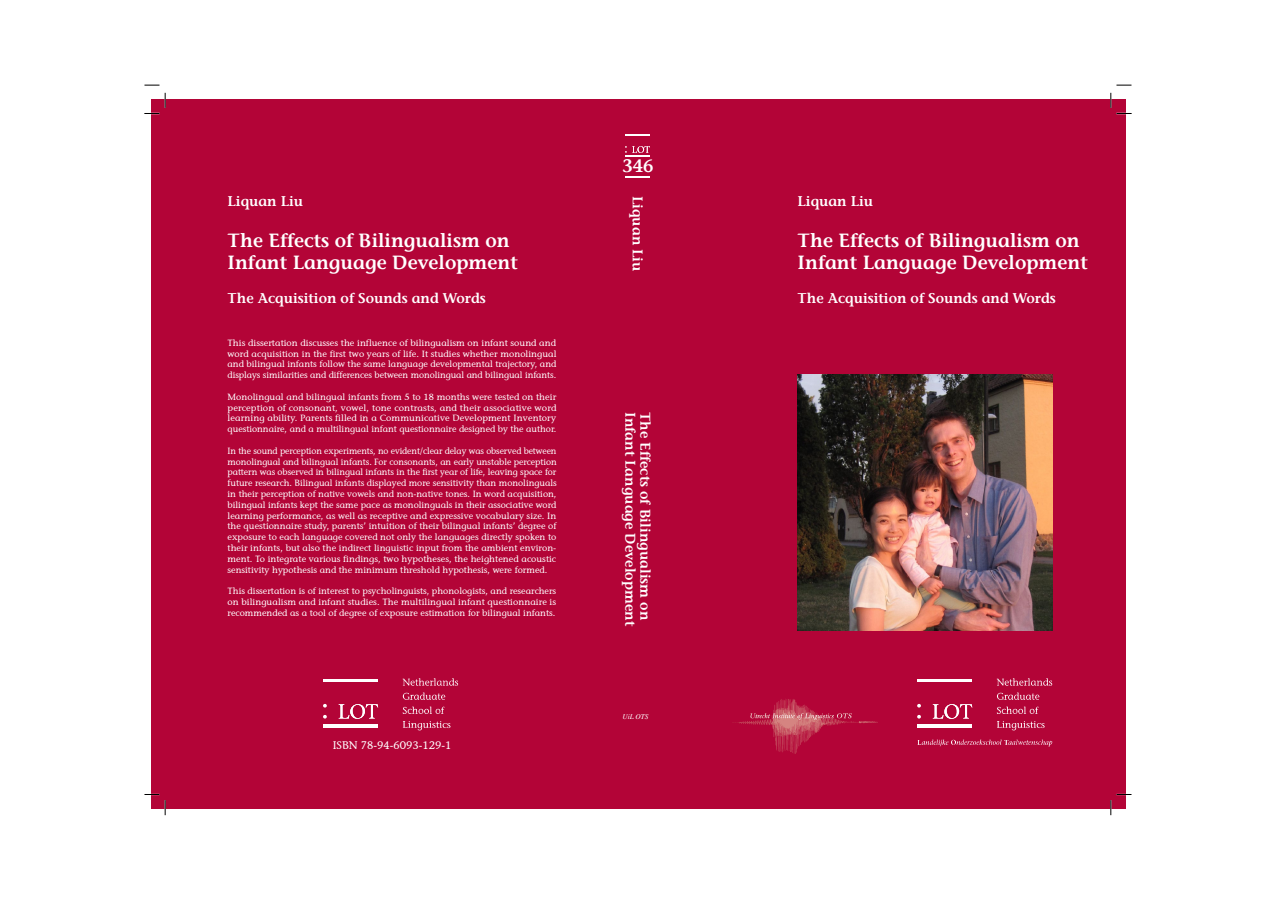
<style>
.page{position:relative;width:1276px;height:908px;background:#fff}
.page>*{position:absolute;margin:0;border:0;box-sizing:border-box;transform-origin:0 0}
.t1{font:600 19px/22.8px "ITC Stone Informal";color:#fff}
.t2{font:600 18px "ITC Stone Informal";color:#fff}
.t3{font:600 18px "Stone Informal";color:#fff;scale:.95 1}
.t4{font:600 14px "ITC Stone Informal";color:#fff}
.t5{font:11px "ITC Stone Informal";color:#fff}
.t6{font:9px/10.8px "ITC Stone Informal";color:#fff;text-align:justify;scale:.96 1}
.t7{font:9px/10.8px "ITC Stone Informal";color:#fff;text-align:justify}
.t8{font:italic 7.3px "Times";letter-spacing:-.005em;color:#fff}
</style>
<div class="page">
<div style="left:151px;top:99px;width:974px;height:709px;background:#b30437"></div>
<svg style="left:625px;top:146px;width:25px;height:7px"></svg>
<svg style="left:625px;top:135px;width:25px;height:1px"></svg>
<hr style="left:625px;top:155px;width:25px;height:2px;background:#fff">
<hr style="left:625px;top:176px;width:25px;height:2px;background:#fff">
<svg style="left:403px;top:721px;width:47px;height:9px"></svg>
<svg style="left:403px;top:706px;width:42px;height:7px"></svg>
<svg style="left:403px;top:692px;width:42px;height:7px"></svg>
<svg style="left:402px;top:678px;width:56px;height:7px"></svg>
<svg style="left:339px;top:704px;width:39px;height:14px"></svg>
<svg style="left:323px;top:704px;width:4px;height:14px"></svg>
<hr style="left:323px;top:678px;width:54px;height:3px;background:#fff">
<hr style="left:323px;top:724px;width:54px;height:3px;background:#fff">
<img style="left:797px;top:375px;width:255px;height:255px">
<svg style="left:997px;top:721px;width:47px;height:9px"></svg>
<svg style="left:997px;top:706px;width:42px;height:7px"></svg>
<svg style="left:997px;top:692px;width:42px;height:7px"></svg>
<svg style="left:996px;top:678px;width:56px;height:7px"></svg>
<svg style="left:933px;top:704px;width:39px;height:14px"></svg>
<svg style="left:917px;top:703px;width:4px;height:15px"></svg>
<hr style="left:917px;top:678px;width:54px;height:3px;background:#fff">
<hr style="left:917px;top:724px;width:54px;height:3px;background:#fff">
<svg style="left:917px;top:739px;width:135px;height:7px"></svg>
<img style="left:733px;top:699px;width:145px;height:54px">
<svg style="left:144px;top:793px;width:22px;height:21px"></svg>
<svg style="left:1110px;top:793px;width:21px;height:21px"></svg>
<svg style="left:144px;top:93px;width:22px;height:21px"></svg>
<svg style="left:1110px;top:93px;width:21px;height:21px"></svg>
<svg style="left:144px;top:84px;width:15px;height:2px"></svg>
<svg style="left:1116px;top:84px;width:15px;height:2px"></svg>
<h3 class="t4" style="left:227px;top:193px;width:77px">Liquan Liu</h3>
<h1 class="t1" style="left:227px;top:228px;width:292px">The Effects of Bilingualism on<br>Infant Language Development</h1>
<h3 class="t4" style="left:227px;top:290px;width:260px">The Acquisition of Sounds and Words</h3>
<p class="t7" style="left:227px;top:337px;width:330px">This dissertation discusses the influence of bilingualism on infant sound and word acquisition in the first two years of life. It studies whether monolingual and bilingual infants follow the same language developmental trajectory, and displays similarities and differences between monolingual and bilingual infants.</p>
<p class="t7" style="left:227px;top:391px;width:330px">Monolingual and bilingual infants from 5 to 18 months were tested on their perception of consonant, vowel, tone contrasts, and their associative word learning ability. Parents filled in a Communicative Development Inventory questionnaire, and a multilingual infant questionnaire designed by the author.</p>
<p class="t6" style="left:227px;top:445px;width:344px">In the sound perception experiments, no evident/clear delay was observed between monolingual and bilingual infants. For consonants, an early unstable perception pattern was observed in bilingual infants in the first year of life, leaving space for future research. Bilingual infants displayed more sensitivity than monolinguals in their perception of native vowels and non-native tones. In word acquisition, bilingual infants kept the same pace as monolinguals in their associative word learning performance, as well as receptive and expressive vocabulary size. In the questionnaire study, parents’ intuition of their bilingual infants’ degree of exposure to each language covered not only the languages directly spoken to their infants, but also the indirect linguistic input from the ambient environ&shy;ment. To integrate various findings, two hypotheses, the heightened acoustic sensitivity hypothesis and the minimum threshold hypothesis, were formed.</p>
<p class="t7" style="left:227px;top:585px;width:330px">This dissertation is of interest to psycholinguists, phonologists, and researchers on bilingualism and infant studies. The multilingual infant questionnaire is recommended as a tool of degree of exposure estimation for bilingual infants.</p>
<p class="t5" style="left:333px;top:738px;width:120px">ISBN 78-94-6093-129-1</p>
<h2 class="t2" style="left:622px;top:155px;width:32px">346</h2>
<h2 class="t3" style="left:623px;top:156px;width:32px">220</h2>
<h3 class="t4" style="left:646px;top:196px;width:77px;rotate:90deg">Liquan Liu</h3>
<h3 class="t4" style="left:638px;top:412px;width:215px;rotate:90deg">Infant Language Development</h3>
<h3 class="t4" style="left:653px;top:412px;width:209px;rotate:90deg">The Effects of Bilingualism on</h3>
<p class="t8" style="left:622px;top:709px;width:27px">UiL OTS</p>
<h3 class="t4" style="left:797px;top:193px;width:77px">Liquan Liu</h3>
<h1 class="t1" style="left:797px;top:228px;width:292px">The Effects of Bilingualism on<br>Infant Language Development</h1>
<h3 class="t4" style="left:797px;top:290px;width:260px">The Acquisition of Sounds and Words</h3>
</div>
